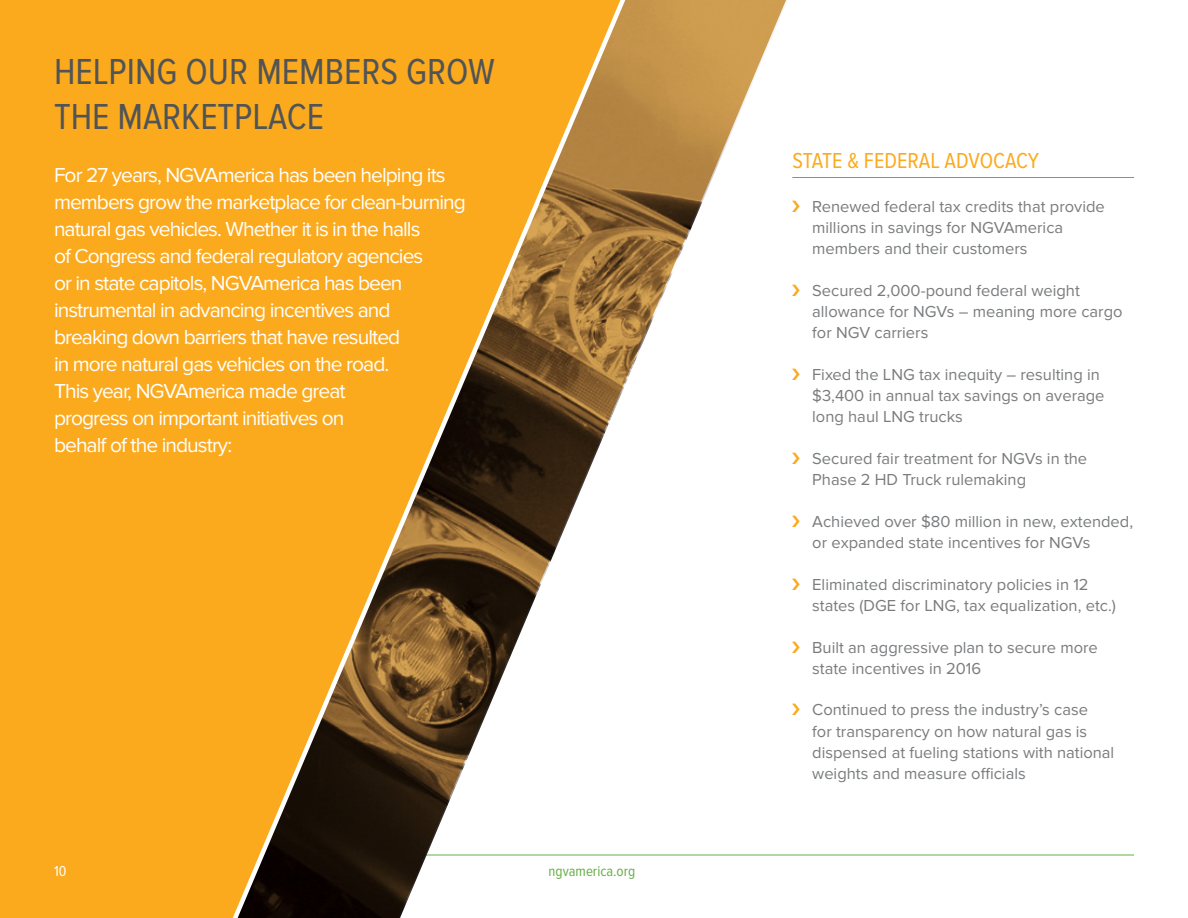
<style>
.page{position:relative;width:1188px;height:918px;background:#fff}
.page>*{position:absolute;margin:0;border:0;box-sizing:border-box;transform-origin:0 0}
.t1{font:37.5px/45px "Proxima Nova Cond";color:#515456}
.t2{font:22.5px "Proxima Nova Cond";color:#fbaa1f}
.t3{font:21px/27px "Proxima Nova";letter-spacing:-.045em;color:#fff}
.t4{font:16.5px/21px "Proxima Nova";color:#797b7d}
.t5{font:15px "Proxima Nova Cond";color:#65b045}
.t6{font:15px "Proxima Nova Cond";color:#fff}
</style>
<div class="page">
<hr style="left:54px;top:855px;width:1080px;height:1px;background:#65b045">
<svg style="left:634px;top:0;width:158px;height:856px"></svg>
<div style="left:0;top:0;width:224px;height:918px;background:#fbaa1e"></div>
<hr style="left:792px;top:177px;width:342px;height:1px;background:#65b045">
<svg style="left:224px;top:0;width:410px;height:918px"></svg>
<h1 class="t1" style="left:54px;top:50px;width:442px">HELPING OUR MEMBERS GROW<br>THE MARKETPLACE</h1>
<p class="t3" style="left:54px;top:163px;width:413px">For 27 years, NGVAmerica has been helping its members grow the marketplace for clean-burning natural gas vehicles. Whether it is in the halls<br>of Congress and federal regulatory agencies<br>or in state capitols, NGVAmerica has been instrumental in advancing incentives and breaking down barriers that have resulted<br>in more natural gas vehicles on the road.<br>This year, NGVAmerica made great<br>progress on important initiatives on<br>behalf of the industry:</p>
<p class="t6" style="left:54px;top:863px;width:14px">10</p>
<p class="t5" style="left:549px;top:863px;width:88px">ngvamerica.org</p>
<h2 class="t2" style="left:792px;top:148px;width:248px">STATE &amp; FEDERAL ADVOCACY</h2>
<p class="t4" style="left:812px;top:196px;width:294px">Renewed federal tax credits that provide millions in savings for NGVAmerica members and their customers</p>
<p class="t4" style="left:812px;top:280px;width:312px">Secured 2,000-pound federal weight allowance for NGVs – meaning more cargo for NGV carriers</p>
<p class="t4" style="left:812px;top:364px;width:294px">Fixed the LNG tax inequity – resulting in $3,400 in annual tax savings on average long haul LNG trucks</p>
<p class="t4" style="left:812px;top:448px;width:277px">Secured fair treatment for NGVs in the<br>Phase 2 HD Truck rulemaking</p>
<p class="t4" style="left:812px;top:511px;width:322px">Achieved over $80 million in new, extended, or expanded state incentives for NGVs</p>
<p class="t4" style="left:812px;top:574px;width:305px">Eliminated discriminatory policies in 12 states (DGE for LNG, tax equalization, etc.)</p>
<p class="t4" style="left:812px;top:637px;width:287px">Built an aggressive plan to secure more state incentives in 2016</p>
<p class="t4" style="left:812px;top:700px;width:304px">Continued to press the industry’s case<br>for transparency on how natural gas is dispensed at fueling stations with national weights and measure officials</p>
</div>
